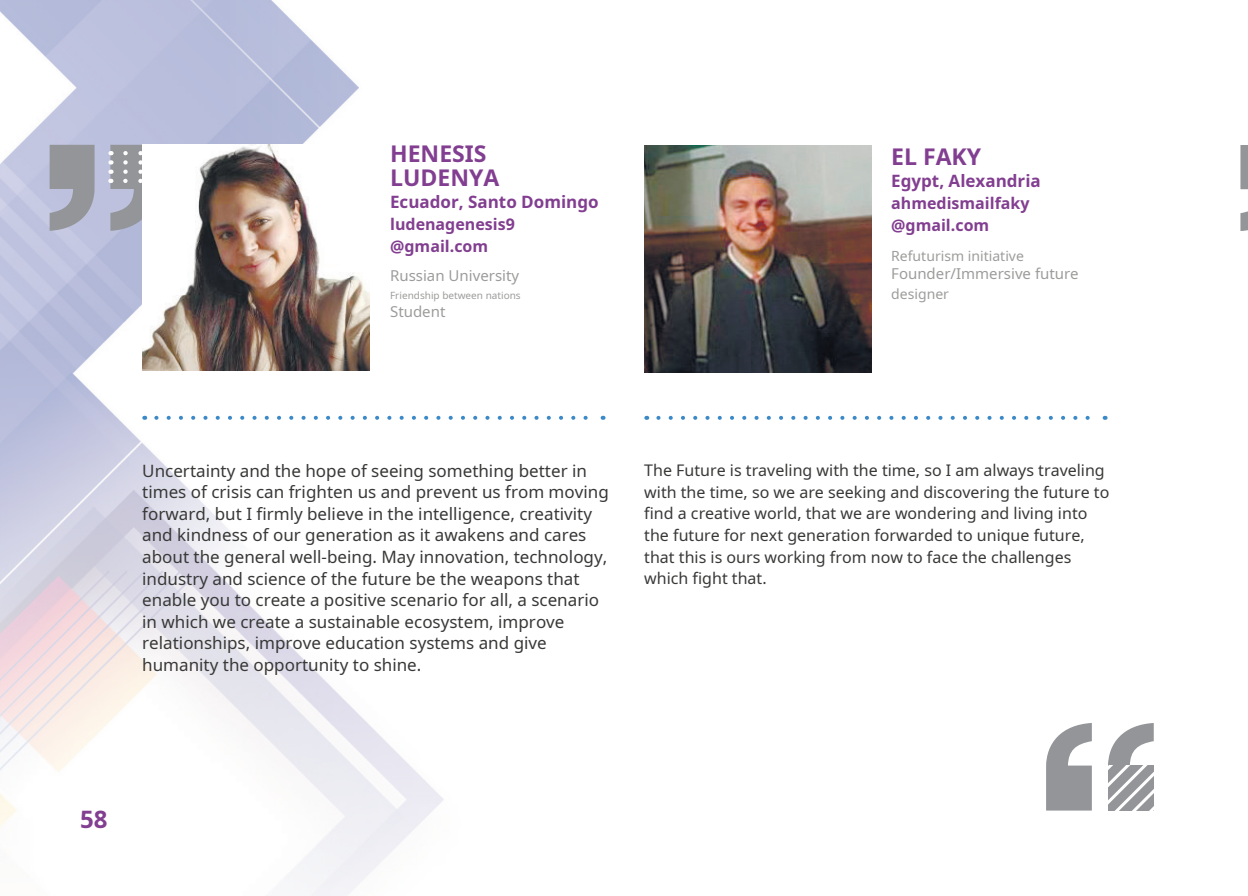
<style>
.page{position:relative;width:1248px;height:896px;background:#fff}
.page>*{position:absolute;margin:0;border:0;box-sizing:border-box;transform-origin:0 0}
.t1{font:700 24px "Noto Sans";color:#823e90}
.t2{font:700 23px/24px "Noto Sans";color:#823e90}
.t3{font:17px/21.6px "Noto Sans";color:#383837}
.t4{font:700 17px "Noto Sans";color:#823e90}
.t5{font:16px/21.6px "Noto Sans";color:#383837}
.t6{font:700 16px/22px "Noto Sans";color:#823e90}
.t7{font:15px "Noto Sans";color:#9c9c9b}
.t8{font:14px "Noto Sans";color:#9c9c9b}
.t9{font:10px "Noto Sans";color:#9c9c9b}
</style>
<div class="page">
<img style="left:0;top:0;width:562px;height:896px">
<svg style="left:658px;top:416px;width:432px;height:4px"></svg>
<img style="left:644px;top:145px;width:227px;height:227px">
<svg style="left:156px;top:416px;width:432px;height:4px"></svg>
<svg style="left:50px;top:145px;width:45px;height:86px;background:#9c9fa7"></svg>
<svg style="left:110px;top:145px;width:32px;height:86px;background:#a1a4ac"></svg>
<svg style="left:1046px;top:723px;width:45px;height:87px"></svg>
<svg style="left:1108px;top:723px;width:45px;height:88px"></svg>
<img style="left:142px;top:144px;width:227px;height:227px">
<svg style="left:1240px;top:145px;width:7px;height:86px"></svg>
<h2 class="t2" style="left:390px;top:141px;width:111px">HENESIS<br>LUDENYA</h2>
<h2 class="t2" style="left:891px;top:144px;width:91px">EL FAKY</h2>
<p class="t4" style="left:891px;top:169px;width:151px">Egypt, Alexandria</p>
<p class="t6" style="left:891px;top:192px;width:140px">ahmedismailfaky @gmail.com</p>
<p class="t4" style="left:390px;top:190px;width:210px">Ecuador, Santo Domingo</p>
<p class="t6" style="left:390px;top:212px;width:126px">ludenagenesis9 @gmail.com</p>
<p class="t8" style="left:891px;top:246px;width:134px">Refuturism initiative</p>
<p class="t7" style="left:390px;top:265px;width:130px">Russian University</p>
<p class="t7" style="left:891px;top:263px;width:189px">Founder/Immersive future</p>
<p class="t9" style="left:390px;top:288px;width:132px">Friendship between nations</p>
<p class="t7" style="left:390px;top:301px;width:57px">Student</p>
<p class="t8" style="left:891px;top:284px;width:59px">designer</p>
<p class="t3" style="left:142px;top:459px;width:468px">Uncertainty and the hope of seeing something better in times of crisis can frighten us and prevent us from moving forward, but I firmly believe in the intelligence, creativity and kindness of our generation as it awakens and cares about the general well-being. May innovation, technology, industry and science of the future be the weapons that enable you to create a positive scenario for all, a scenario in which we create a sustainable ecosystem, improve relationships, improve education systems and give humanity the opportunity to shine.</p>
<p class="t5" style="left:644px;top:459px;width:466px">The Future is traveling with the time, so I am always traveling with the time, so we are seeking and discovering the future to find a creative world, that we are wondering and living into the future for next generation forwarded to unique future, that this is ours working from now to face the challenges which fight that.</p>
<h1 class="t1" style="left:80px;top:802px;width:29px">58</h1>
</div>
